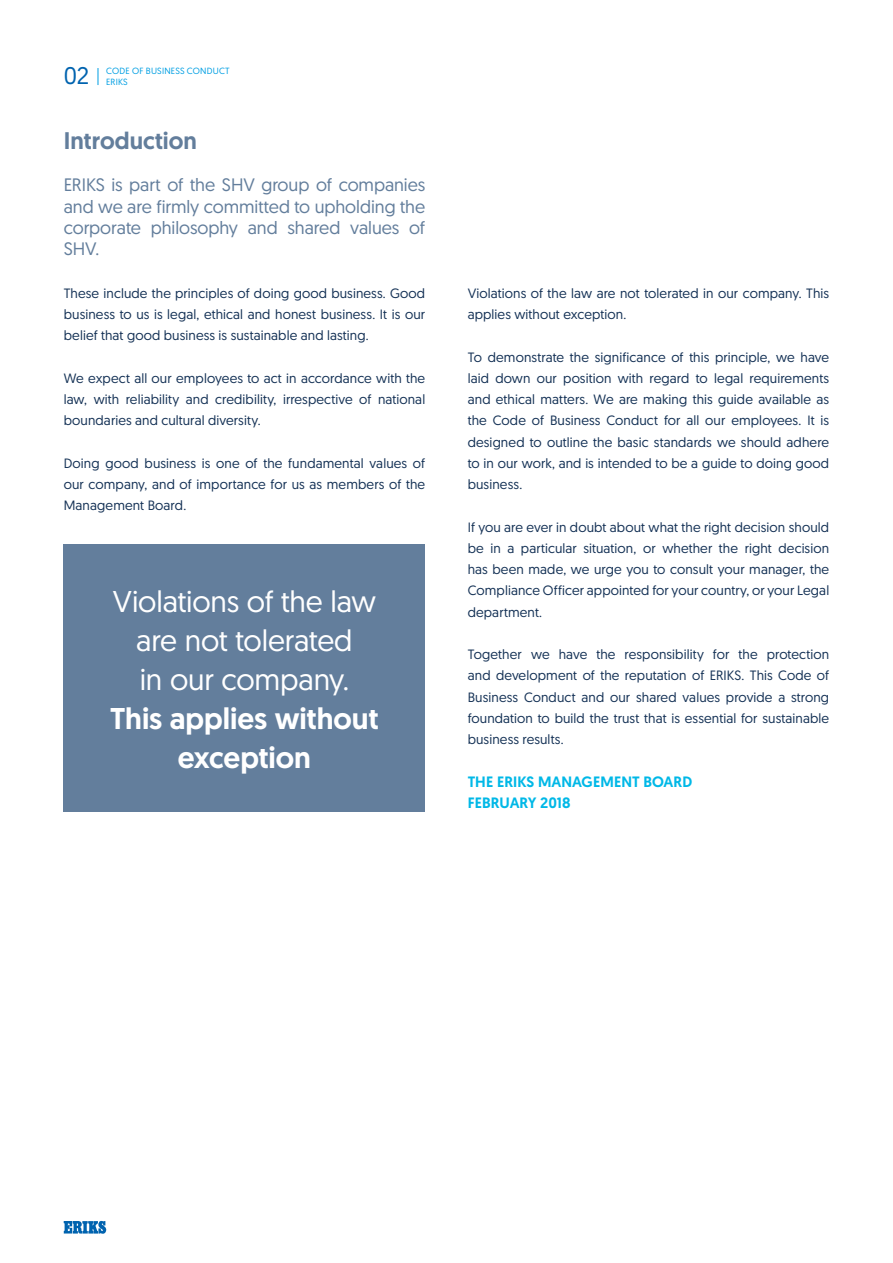
<style>
.page{position:relative;width:893px;height:1263px;background:#fff}
.page>*{position:absolute;margin:0;border:0;box-sizing:border-box;transform-origin:0 0}
.t1{font:30px/39px "Geomanist";letter-spacing:-.005em;color:#fff;text-align:center}
.t2{font:500 30px/39px "Geomanist";color:#fff;text-align:center}
.t3{font:500 24px "Geomanist";color:#637e9c}
.t4{font:24px "Geomanist";color:#0063af}
.t5{font:18px/21.3px "Geomanist";letter-spacing:-.005em;color:#637e9c;text-align:justify}
.t6{font:500 15px/21.3px "Geomanist";color:#00b8e7}
.t7{font:13.5px/21.3px "Geomanist";letter-spacing:.01em;color:#153256;text-align:justify}
.t8{font:9px "Geomanist";letter-spacing:.025em;color:#009fe3}
</style>
<div class="page">
<svg style="left:64px;top:1220px;width:42px;height:14px"></svg>
<svg style="left:98px;top:68px;width:1px;height:17px"></svg>
<div style="left:64px;top:544px;width:361px;height:268px;background:#637e9c"></div>
<h2 class="t4" style="left:64px;top:60px;width:27px">02</h2>
<p class="t8" style="left:106px;top:76px;width:23px">ERIKS</p>
<p class="t8" style="left:106px;top:65px;width:125px">CODE OF BUSINESS CONDUCT</p>
<h2 class="t3" style="left:64px;top:125px;width:135px">Introduction</h2>
<h3 class="t5" style="left:64px;top:174px;width:363px">ERIKS is part of the SHV group of companies and we are firmly committed to upholding the corporate philosophy and shared values of SHV.</h3>
<p class="t7" style="left:64px;top:282px;width:363px">These include the principles of doing good business. Good business to us is legal, ethical and honest business. It is our belief that good business is sustainable and lasting.</p>
<p class="t7" style="left:64px;top:367px;width:363px">We expect all our employees to act in accordance with the law, with reliability and credibility, irrespective of national boundaries and cultural diversity.</p>
<p class="t7" style="left:64px;top:452px;width:363px">Doing good business is one of the fundamental values of our company, and of importance for us as members of the Management Board.</p>
<h1 class="t1" style="left:113px;top:581px;width:264px">Violations of the law are not tolerated<br>in our company.</h1>
<h1 class="t2" style="left:110px;top:698px;width:270px">This applies without exception</h1>
<p class="t7" style="left:468px;top:282px;width:363px">Violations of the law are not tolerated in our company. This applies without exception.</p>
<p class="t7" style="left:468px;top:346px;width:363px">To demonstrate the significance of this principle, we have laid down our position with regard to legal requirements and ethical matters. We are making this guide available as the Code of Business Conduct for all our employees. It is designed to outline the basic standards we should adhere to in our work, and is intended to be a guide to doing good business.</p>
<p class="t7" style="left:468px;top:516px;width:363px">If you are ever in doubt about what the right decision should be in a particular situation, or whether the right decision has been made, we urge you to consult your manager, the Compliance Officer appointed for your country, or your Legal department.</p>
<p class="t7" style="left:468px;top:643px;width:363px">Together we have the responsibility for the protection and development of the reputation of ERIKS. This Code of Business Conduct and our shared values provide a strong foundation to build the trust that is essential for sustainable business results.</p>
<p class="t6" style="left:468px;top:771px;width:226px">THE ERIKS MANAGEMENT BOARD<br>FEBRUARY 2018</p>
</div>
